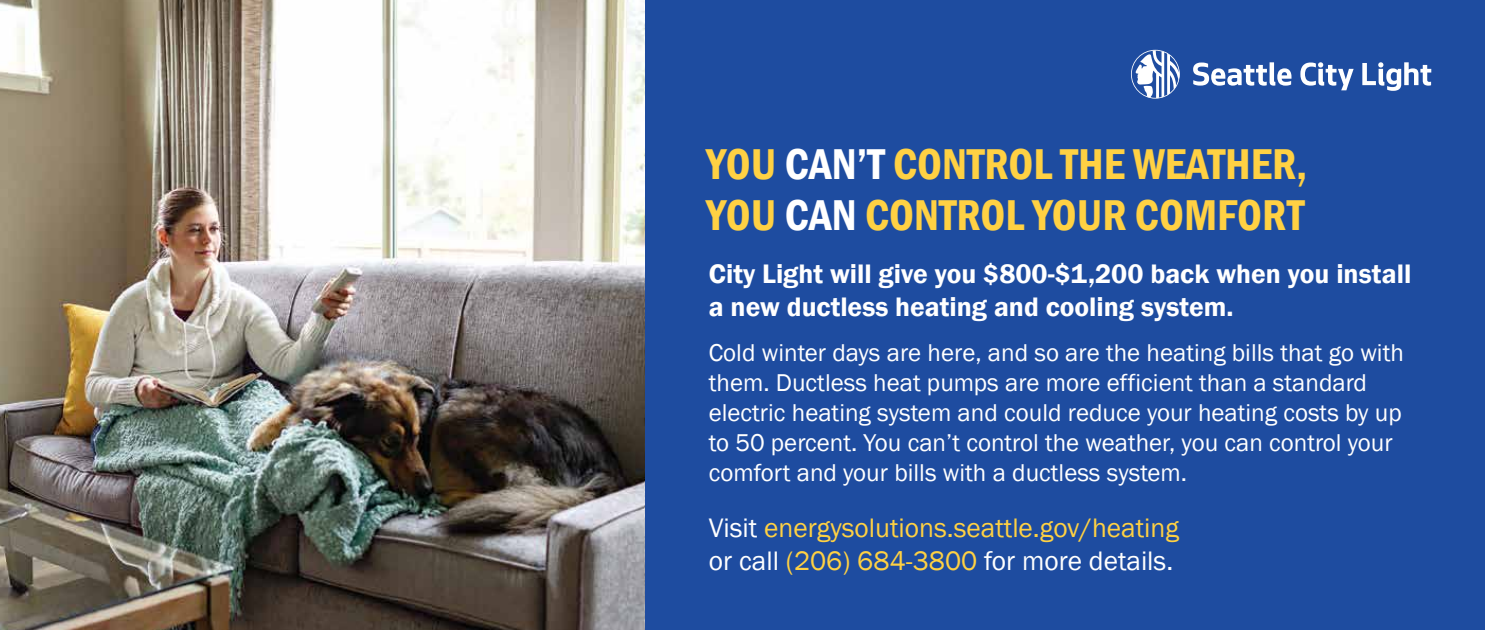
<style>
.page{position:relative;width:1485px;height:630px;background:#fff}
.page>*{position:absolute;margin:0;border:0;box-sizing:border-box;transform-origin:0 0}
.t1{font:600 condensed 44.25px/51.2px "Franklin Gothic";color:#ffd143}
.t2{font:600 27.5px/33px "Franklin Gothic";color:#fff}
.t3{font:27.5px/33px "Franklin Gothic";color:#ffd143}
.t4{font:25px/30px "Franklin Gothic";color:#fff}
.s1{color:#fff}
</style>
<div class="page">
<img style="left:0;top:0;width:645px;height:630px">
<div style="left:645px;top:0;width:839px;height:630px;background:#1e4ca0"></div>
<svg style="left:1193px;top:62px;width:98px;height:24px"></svg>
<svg style="left:1300px;top:62px;width:53px;height:28px"></svg>
<svg style="left:1362px;top:62px;width:69px;height:29px"></svg>
<svg style="left:1131px;top:50px;width:48px;height:49px"></svg>
<h1 class="t1" style="left:706px;top:138px;width:602px">YOU <span class="s1">CAN’T</span> CONTROL THE WEATHER,<br>YOU <span class="s1">CAN</span> CONTROL YOUR COMFORT</h1>
<p class="t2" style="left:708px;top:257px;width:704px">City Light will give you $800-$1,200 back when you install a new ductless heating and cooling system.</p>
<p class="t4" style="left:708px;top:338px;width:696px">Cold winter days are here, and so are the heating bills that go with them. Ductless heat pumps are more efficient than a standard electric heating system and could reduce your heating costs by up to 50 percent. You can’t control the weather, you can control your comfort and your bills with a ductless system.</p>
<p class="t3" style="left:708px;top:512px;width:471px"><span class="s1">Visit</span> energysolutions.seattle.gov/heating <span class="s1">or call</span> (206) 684-3800 <span class="s1">for more details.</span></p>
</div>
